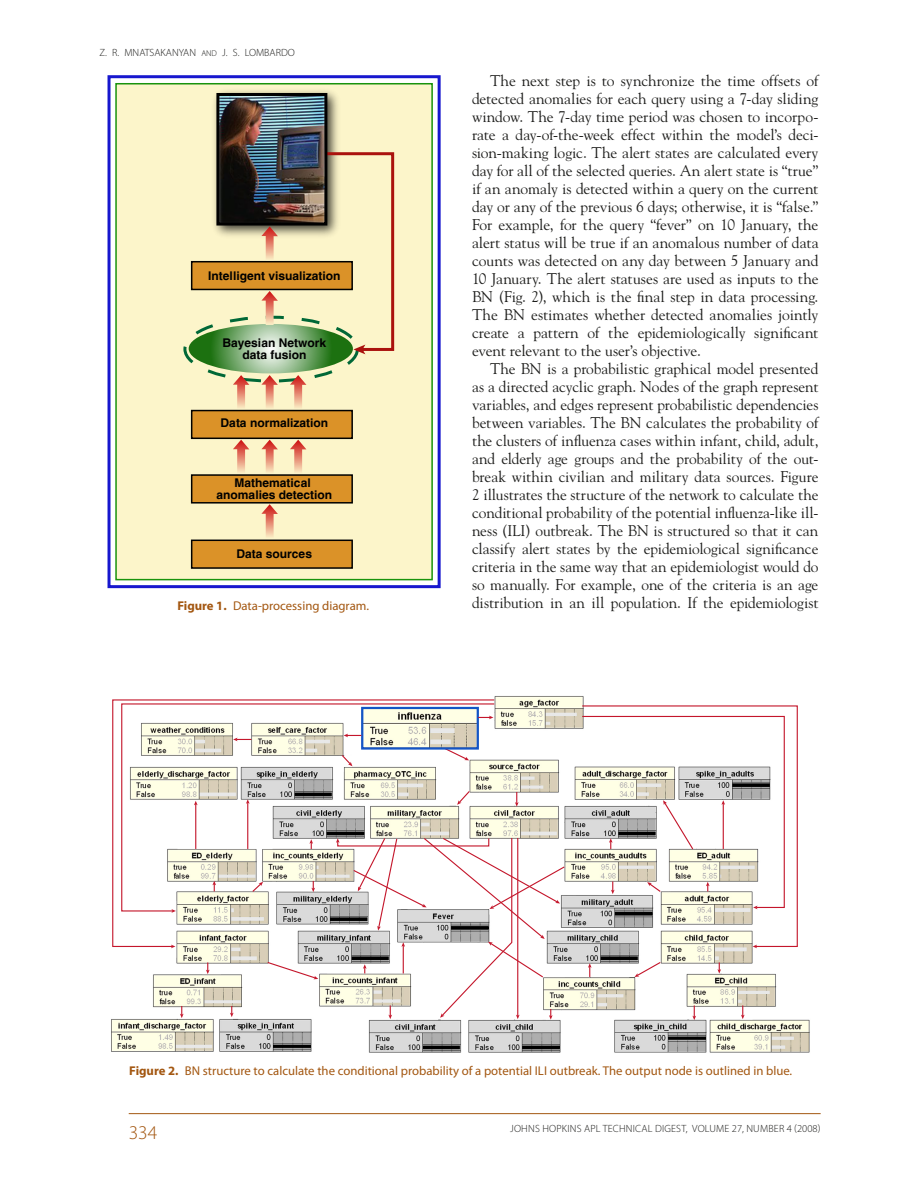
<style>
.page{position:relative;width:918px;height:1188px;background:#fff}
.page>*{position:absolute;margin:0;border:0;box-sizing:border-box;transform-origin:0 0}
.t1{font:300 19.5px "Myriad Pro";color:#a35711}
.t2{font:15.45px/18px "Hopkins Goudy";letter-spacing:-.005em;color:#1c1c1a;text-align:justify}
.t3{font:12.75px "Myriad Pro";color:#a35711}
.t4{font:700 12px/12px "Helvetica";color:#000;text-align:center}
.t5{font:300 10.5px "Myriad Pro";letter-spacing:.01em;color:#1c1c1a}
.s1{font-size:8.4px}
.s2{font-weight:700}
</style>
<div class="page">
<hr style="left:129px;top:1113px;width:692px;height:1px;background:#a35711">
<div style="left:108px;top:75px;width:333px;height:513px;border:3px solid #1717ce"></div>
<div style="left:116px;top:84px;width:316px;height:496px;background:#fcf5ca"></div>
<div style="left:115px;top:83px;width:318px;height:497px;border:2px solid #19930c"></div>
<img style="left:208px;top:85px;width:136px;height:66px">
<img style="left:220px;top:97px;width:103px;height:54px">
<div style="left:192px;top:411px;width:160px;height:27px;background:#db9228"></div>
<div style="left:191px;top:410px;width:162px;height:29px;border:2px solid #000"></div>
<div style="left:192px;top:475px;width:160px;height:28px;background:#db9228"></div>
<div style="left:191px;top:474px;width:162px;height:30px;border:2px solid #000"></div>
<div style="left:192px;top:540px;width:160px;height:28px;background:#db9228"></div>
<div style="left:191px;top:540px;width:162px;height:29px;border:2px solid #000"></div>
<svg style="left:261px;top:440px;width:17px;height:32px"></svg>
<svg style="left:261px;top:504px;width:17px;height:33px"></svg>
<svg style="left:290px;top:440px;width:16px;height:32px"></svg>
<svg style="left:233px;top:440px;width:16px;height:32px"></svg>
<svg style="left:189px;top:151px;width:206px;height:257px"></svg>
<div style="left:216px;top:93px;width:111px;height:133px;border:3px solid #000"></div>
<img style="left:111px;top:696px;width:699px;height:357px">
<svg style="left:112px;top:699px;width:383px;height:249px"></svg>
<svg style="left:171px;top:945px;width:4px;height:3px"></svg>
<svg style="left:478px;top:716px;width:15px;height:3px"></svg>
<svg style="left:344px;top:734px;width:17px;height:3px"></svg>
<svg style="left:233px;top:738px;width:18px;height:3px"></svg>
<hr style="left:195px;top:804px;width:1px;height:45px;background:#c4162b">
<svg style="left:194px;top:801px;width:4px;height:4px"></svg>
<hr style="left:247px;top:802px;width:1px;height:47px;background:#c4162b">
<svg style="left:246px;top:799px;width:4px;height:5px"></svg>
<svg style="left:309px;top:839px;width:4px;height:10px"></svg>
<svg style="left:212px;top:881px;width:4px;height:10px"></svg>
<svg style="left:251px;top:882px;width:12px;height:11px"></svg>
<svg style="left:206px;top:962px;width:4px;height:12px"></svg>
<svg style="left:180px;top:1006px;width:4px;height:12px"></svg>
<svg style="left:230px;top:1006px;width:4px;height:11px"></svg>
<svg style="left:266px;top:961px;width:52px;height:18px"></svg>
<svg style="left:311px;top:881px;width:4px;height:11px"></svg>
<svg style="left:581px;top:705px;width:217px;height:243px"></svg>
<svg style="left:753px;top:945px;width:4px;height:3px"></svg>
<svg style="left:581px;top:715px;width:204px;height:194px"></svg>
<svg style="left:588px;top:963px;width:4px;height:14px"></svg>
<svg style="left:635px;top:961px;width:27px;height:16px"></svg>
<svg style="left:717px;top:962px;width:4px;height:12px"></svg>
<svg style="left:692px;top:1005px;width:4px;height:15px"></svg>
<svg style="left:741px;top:1005px;width:4px;height:14px"></svg>
<svg style="left:336px;top:837px;width:230px;height:183px"></svg>
<svg style="left:515px;top:792px;width:4px;height:15px"></svg>
<svg style="left:457px;top:790px;width:14px;height:15px"></svg>
<svg style="left:341px;top:754px;width:11px;height:12px"></svg>
<p class="t5" style="left:99px;top:46px;width:197px">Z. R. MNATSAKANYAN <span class="s1">and</span> J. S. LOMBARDO</p>
<p class="t4" style="left:208px;top:269px;width:134px">Intelligent visualization</p>
<p class="t4" style="left:223px;top:337px;width:105px">Bayesian Network data fusion</p>
<p class="t4" style="left:221px;top:417px;width:109px">Data normalization</p>
<p class="t4" style="left:217px;top:477px;width:117px">Mathematical anomalies detection</p>
<p class="t4" style="left:237px;top:548px;width:77px">Data sources</p>
<p class="t3" style="left:177px;top:598px;width:193px"><span class="s2">Figure 1.</span> Data-processing diagram.</p>
<p class="t2" style="left:472px;top:71px;width:348px;text-indent:18px">The next step is to synchronize the time offsets of detected anomalies for each query using a 7-day sliding window. The 7-day time period was chosen to incorpo&shy;rate a day-of-the-week effect within the model’s deci&shy;sion-making logic. The alert states are calculated every day for all of the selected queries. An alert state is “true” if an anomaly is detected within a query on the current day or any of the previous 6 days; otherwise, it is “false.” For example, for the query “fever” on 10 January, the alert status will be true if an anomalous number of data counts was detected on any day between 5 January and 10 January. The alert statuses are used as inputs to the BN (Fig. 2), which is the final step in data processing.<br>The BN estimates whether detected anomalies jointly create a pattern of the epidemiologically significant event relevant to the user’s objective.</p>
<p class="t2" style="left:472px;top:359px;width:348px;text-indent:18px">The BN is a probabilistic graphical model presented as a directed acyclic graph. Nodes of the graph represent variables, and edges represent probabilistic dependencies between variables. The BN calculates the probability of the clusters of influenza cases within infant, child, adult, and elderly age groups and the probability of the out&shy;break within civilian and military data sources. Figure 2 illustrates the structure of the network to calculate the conditional probability of the potential influenza-like ill&shy;ness (ILI) outbreak. The BN is structured so that it can classify alert states by the epidemiological significance criteria in the same way that an epidemiologist would do so manually. For example, one of the criteria is an age distribution in an ill population. If the epidemiologist</p>
<p class="t3" style="left:129px;top:1063px;width:665px"><span class="s2">Figure 2.</span> BN structure to calculate the conditional probability of a potential ILI outbreak. The output node is outlined in blue.</p>
<p class="t1" style="left:129px;top:1121px;width:30px">334</p>
<p class="t5" style="left:510px;top:1122px;width:312px">JOHNS HOPKINS APL TECHN ICAL DIGEST, VOLUME 27, NUMBER 4 (2008)</p>
</div>
